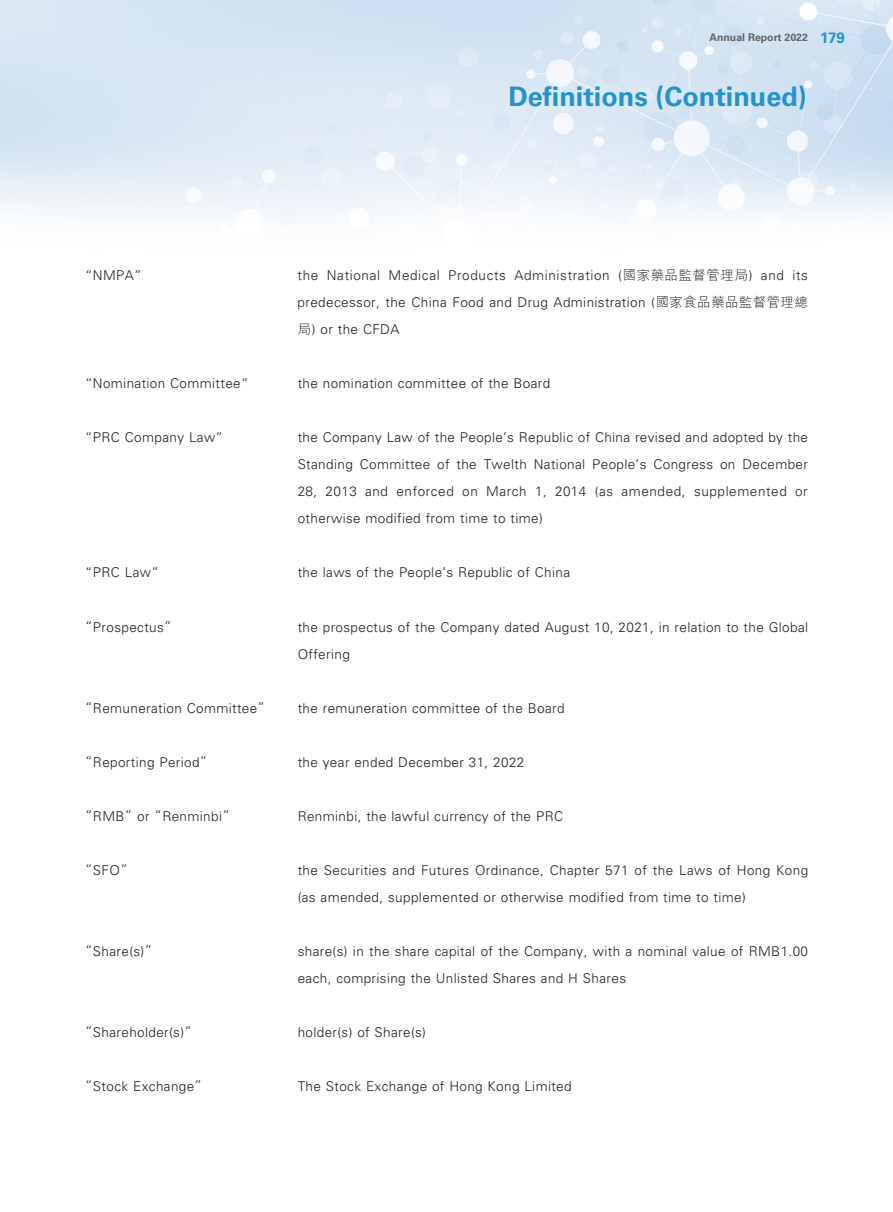
<style>
.page{position:relative;width:893px;height:1212px;background:#fff}
.page>*{position:absolute;margin:0;border:0;box-sizing:border-box;transform-origin:0 0}
.t1{font:700 27px "Univers LT Std";color:#2493cd}
.t2{font:300 13.5px/27px "Univers LT Std";letter-spacing:.03em;color:#231f20}
.t3{font:700 10.5px "Univers LT Std";color:#636366}
.s1{font-size:15px;color:#2493cd}
.s2{font-family:"M Hei HK"}
</style>
<div class="page">
<img style="left:0;top:0;width:893px;height:224px">
<p class="t3" style="left:709px;top:31px;width:137px">Annual Report 2022 <span class="s1">179</span></p>
<h1 class="t1" style="left:508px;top:80px;width:300px">Definitions (Continued)</h1>
<p class="t2" style="left:85px;top:262px;width:58px">“NMPA”</p>
<p class="t2" style="left:298px;top:262px;width:512px;text-align:justify">the National Medical Products Administration (<span class="s2">國家藥品監督管理局</span>) and its predecessor, the China Food and Drug Administration (<span class="s2">國家食品藥品監督管理總局</span>) or the CFDA</p>
<p class="t2" style="left:85px;top:370px;width:165px">“Nomination Committee”</p>
<p class="t2" style="left:298px;top:370px;width:254px">the nomination committee of the Board</p>
<p class="t2" style="left:85px;top:424px;width:140px">“PRC Company Law”</p>
<p class="t2" style="left:298px;top:424px;width:512px;text-align:justify">the Company Law of the People’s Republic of China revised and adopted by the Standing Committee of the Twelth National People’s Congress on December 28, 2013 and enforced on March 1, 2014 (as amended, supplemented or otherwise modified from time to time)</p>
<p class="t2" style="left:85px;top:559px;width:75px">“PRC Law”</p>
<p class="t2" style="left:298px;top:559px;width:274px">the laws of the People’s Republic of China</p>
<p class="t2" style="left:85px;top:613px;width:88px">“Prospectus”</p>
<p class="t2" style="left:298px;top:613px;width:512px">the prospectus of the Company dated August 10, 2021, in relation to the Global<br>Offering</p>
<p class="t2" style="left:85px;top:694px;width:182px">“Remuneration Committee”</p>
<p class="t2" style="left:298px;top:694px;width:268px">the remuneration committee of the Board</p>
<p class="t2" style="left:85px;top:748px;width:124px">“Reporting Period”</p>
<p class="t2" style="left:298px;top:748px;width:228px">the year ended December 31, 2022</p>
<p class="t2" style="left:85px;top:802px;width:146px">“RMB” or “Renminbi”</p>
<p class="t2" style="left:298px;top:802px;width:267px">Renminbi, the lawful currency of the PRC</p>
<p class="t2" style="left:85px;top:856px;width:44px">“SFO”</p>
<p class="t2" style="left:298px;top:856px;width:512px">the Securities and Futures Ordinance, Chapter 571 of the Laws of Hong Kong (as amended, supplemented or otherwise modified from time to time)</p>
<p class="t2" style="left:85px;top:937px;width:69px">“Share(s)”</p>
<p class="t2" style="left:298px;top:937px;width:512px">share(s) in the share capital of the Company, with a nominal value of RMB1.00 each, comprising the Unlisted Shares and H Shares</p>
<p class="t2" style="left:85px;top:1018px;width:108px">“Shareholder(s)”</p>
<p class="t2" style="left:298px;top:1018px;width:130px">holder(s) of Share(s)</p>
<p class="t2" style="left:85px;top:1072px;width:119px">“Stock Exchange”</p>
<p class="t2" style="left:298px;top:1072px;width:275px">The Stock Exchange of Hong Kong Limited</p>
</div>
